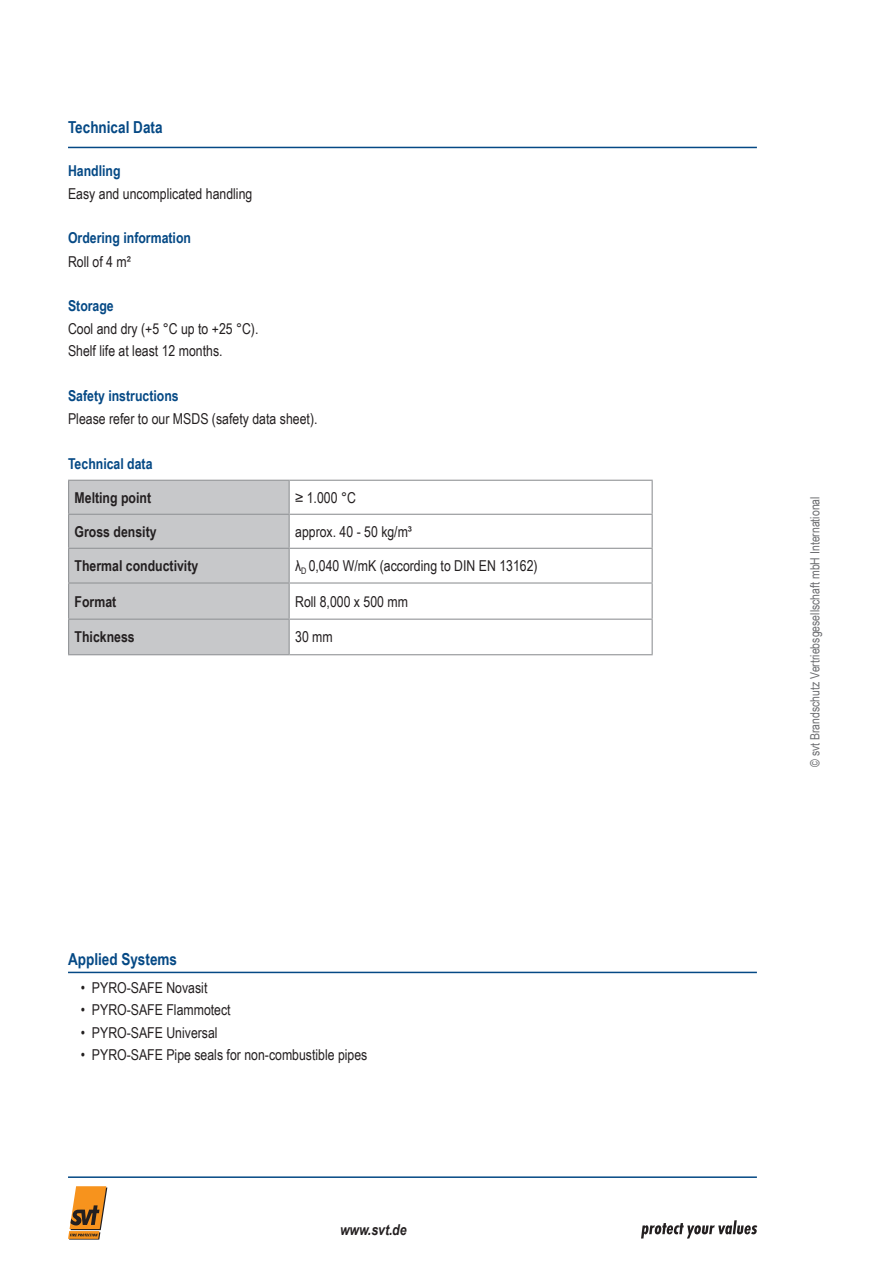
<style>
.page{position:relative;width:893px;height:1263px;background:#fff}
.page>*{position:absolute;margin:0;border:0;box-sizing:border-box;transform-origin:0 0}
.t1{font:700 16.5px "Arial Narrow";color:#054985}
.t2{font:15px/22.2px "Arial Narrow";color:#231f20}
.t3{font:700 15px "Arial Narrow";color:#054985}
.t4{font:700 15px "Arial Narrow";color:#231f20}
.t5{font:italic 700 15px "Arial Narrow";color:#231f20}
.t6{font:12.75px "Arial Narrow";color:#6c6d70}
</style>
<div class="page">
<svg style="left:641px;top:1220px;width:116px;height:18px"></svg>
<hr style="left:68px;top:147px;width:689px;height:1px;background:#054985">
<svg style="left:68px;top:1186px;width:39px;height:53px"></svg>
<hr style="left:68px;top:1176px;width:689px;height:2px;background:#054985">
<hr style="left:68px;top:972px;width:689px;height:1px;background:#054985">
<div style="left:69px;top:481px;width:220px;height:173px;background:#c7c8ca"></div>
<hr style="left:68px;top:480px;width:221px;height:1px;background:#939598">
<hr style="left:68px;top:481px;width:1px;height:33px;background:#939598">
<hr style="left:289px;top:480px;width:364px;height:1px;background:#939598">
<hr style="left:289px;top:481px;width:1px;height:33px;background:#939598">
<hr style="left:652px;top:481px;width:1px;height:33px;background:#939598">
<hr style="left:68px;top:514px;width:221px;height:1px;background:#939598">
<hr style="left:68px;top:515px;width:1px;height:33px;background:#939598">
<hr style="left:289px;top:514px;width:364px;height:1px;background:#939598">
<hr style="left:289px;top:515px;width:1px;height:33px;background:#939598">
<hr style="left:652px;top:515px;width:1px;height:33px;background:#939598">
<hr style="left:68px;top:548px;width:221px;height:1px;background:#939598">
<hr style="left:68px;top:549px;width:1px;height:33px;background:#939598">
<hr style="left:289px;top:548px;width:364px;height:1px;background:#939598">
<hr style="left:289px;top:549px;width:1px;height:33px;background:#939598">
<hr style="left:652px;top:549px;width:1px;height:33px;background:#939598">
<hr style="left:68px;top:582px;width:221px;height:2px;background:#939598">
<hr style="left:68px;top:584px;width:1px;height:35px;background:#939598">
<hr style="left:289px;top:582px;width:364px;height:2px;background:#939598">
<hr style="left:289px;top:584px;width:1px;height:35px;background:#939598">
<hr style="left:652px;top:584px;width:1px;height:35px;background:#939598">
<hr style="left:68px;top:619px;width:221px;height:1px;background:#939598">
<hr style="left:68px;top:620px;width:1px;height:34px;background:#939598">
<hr style="left:289px;top:619px;width:364px;height:1px;background:#939598">
<hr style="left:289px;top:620px;width:1px;height:34px;background:#939598">
<hr style="left:652px;top:620px;width:1px;height:34px;background:#939598">
<hr style="left:68px;top:654px;width:221px;height:1px;background:#939598">
<hr style="left:289px;top:654px;width:364px;height:1px;background:#939598">
<p class="t1" style="left:68px;top:115px;width:96px">Technical Data</p>
<p class="t3" style="left:68px;top:159px;width:54px">Handling</p>
<p class="t2" style="left:68px;top:182px;width:186px">Easy and uncomplicated handling</p>
<p class="t3" style="left:68px;top:227px;width:125px">Ordering information</p>
<p class="t2" style="left:68px;top:250px;width:64px">Roll of 4 m²</p>
<p class="t3" style="left:68px;top:294px;width:47px">Storage</p>
<p class="t2" style="left:68px;top:317px;width:192px">Cool and dry (+5 °C up to +25 °C).<br>Shelf life at least 12 months.</p>
<p class="t3" style="left:68px;top:384px;width:112px">Safety instructions</p>
<p class="t2" style="left:68px;top:407px;width:251px">Please refer to our MSDS (safety data sheet).</p>
<p class="t3" style="left:68px;top:452px;width:86px">Technical data</p>
<p class="t4" style="left:75px;top:486px;width:78px">Melting point</p>
<p class="t2" style="left:295px;top:486px;width:62px">≥ 1.000 °C</p>
<p class="t4" style="left:75px;top:520px;width:84px">Gross density</p>
<p class="t2" style="left:295px;top:520px;width:118px">approx. 40 - 50 kg/m³</p>
<p class="t4" style="left:75px;top:554px;width:125px">Thermal conductivity</p>
<p class="t2" style="left:295px;top:554px;width:244px">λ<sub>D</sub> 0,040 W/mK (according to DIN EN 13162)</p>
<p class="t4" style="left:75px;top:590px;width:43px">Format</p>
<p class="t2" style="left:295px;top:590px;width:114px">Roll 8,000 x 500 mm</p>
<p class="t4" style="left:75px;top:626px;width:62px">Thickness</p>
<p class="t2" style="left:295px;top:625px;width:39px">30 mm</p>
<p class="t1" style="left:68px;top:947px;width:111px">Applied Systems</p>
<p class="t2" style="left:81px;top:976px;width:128px">• PYRO-SAFE Novasit</p>
<p class="t2" style="left:81px;top:998px;width:151px">• PYRO-SAFE Flammotect</p>
<p class="t2" style="left:81px;top:1021px;width:138px">• PYRO-SAFE Universal</p>
<p class="t2" style="left:81px;top:1043px;width:288px">• PYRO-SAFE Pipe seals for non-combustible pipes</p>
<p class="t5" style="left:340px;top:1218px;width:68px">www.svt.de</p>
<p class="t6" style="left:805px;top:767px;width:272px;rotate:-90deg">© svt Brandschutz Vertriebsgesellschaft mbH International</p>
</div>
